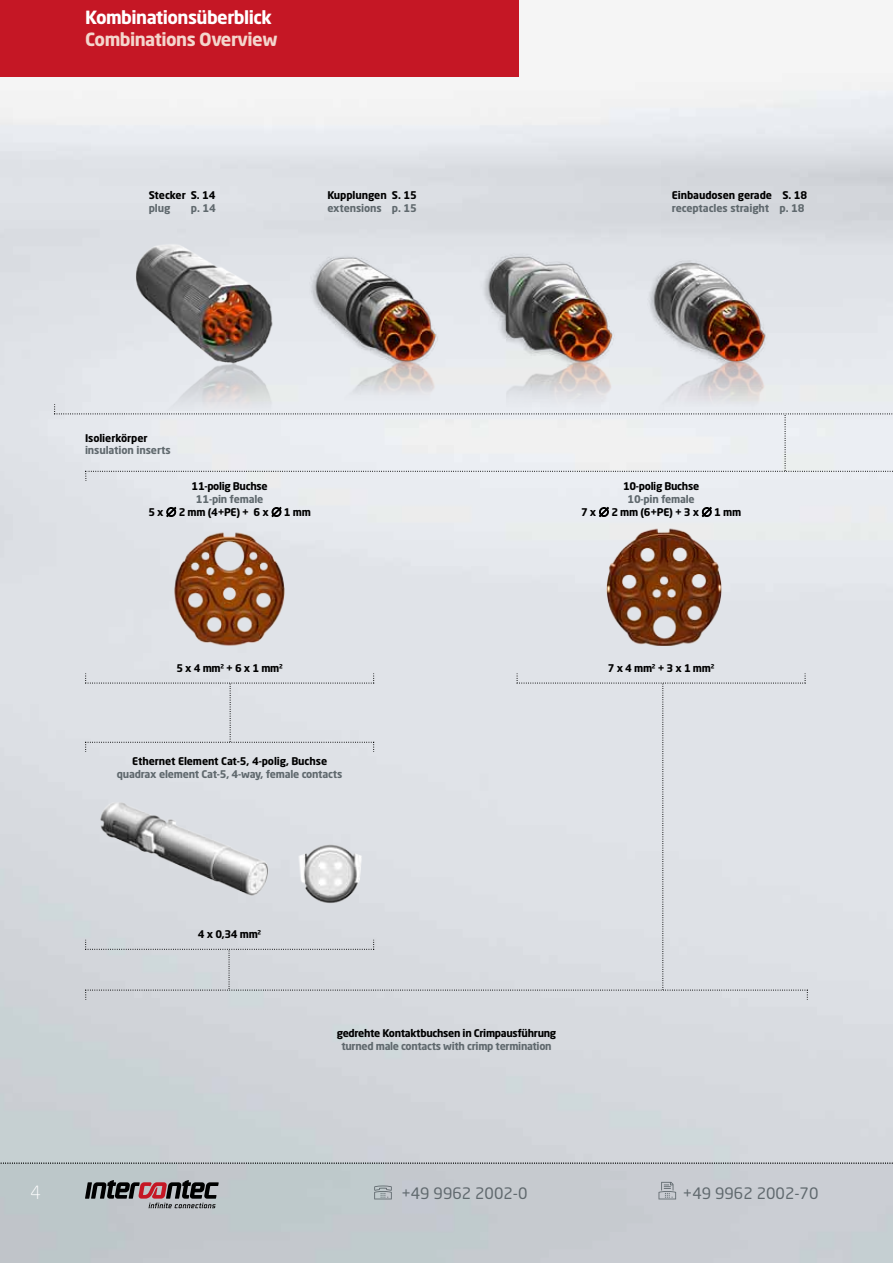
<style>
.page{position:relative;width:893px;height:1263px;background:#fff}
.page>*{position:absolute;margin:0;border:0;box-sizing:border-box;transform-origin:0 0}
.t1{font:700 18px "Neo Sans Pro";letter-spacing:-.03em;color:#fff}
.t2{font:700 18px "Neo Sans Pro";letter-spacing:-.03em;color:#f4d6cd}
.t3{font:300 18px "Neo Sans Pro";color:#fff}
.t4{font:15.6px "Neo Sans Pro";color:#60696e}
.t5{font:700 10.5px/12.8px "Neo Sans Pro";letter-spacing:-.03em;color:#000;text-align:center}
.t6{font:700 10.5px "Neo Sans Pro";letter-spacing:-.02em;color:#60696e}
.t7{font:700 10.5px "Neo Sans Pro";letter-spacing:-.01em;color:#000}
.s1{color:#60696e}
.s2{font-family:"Math Technical P04";font-weight:400}
</style>
<div class="page">
<img style="left:0;top:73px;width:893px;height:1090px">
<div style="left:0;top:1163px;width:893px;height:100px;background:#c4cacf"></div>
<div style="left:0;top:0;width:519px;height:76px;background:#c51725"></div>
<svg style="left:85px;top:1180px;width:134px;height:28px"></svg>
<svg style="left:374px;top:1185px;width:18px;height:14px"></svg>
<svg style="left:0;top:1163px;width:893px;height:1px"></svg>
<svg style="left:658px;top:1182px;width:18px;height:17px"></svg>
<img style="left:637px;top:249px;width:163px;height:154px">
<img style="left:455px;top:244px;width:182px;height:159px">
<img style="left:302px;top:248px;width:158px;height:155px">
<img style="left:97px;top:233px;width:205px;height:170px">
<svg style="left:53px;top:403px;width:840px;height:79px;background:#e8eaee"></svg>
<svg style="left:165px;top:506px;width:12px;height:12px"></svg>
<svg style="left:271px;top:506px;width:11px;height:12px"></svg>
<img style="left:174px;top:529px;width:121px;height:121px">
<img style="left:573px;top:525px;width:182px;height:121px">
<svg style="left:84px;top:672px;width:724px;height:329px;background:#d9dce1"></svg>
<svg style="left:598px;top:506px;width:12px;height:12px"></svg>
<svg style="left:701px;top:506px;width:12px;height:12px"></svg>
<h1 class="t1" style="left:85px;top:6px;width:188px">Kombinationsüberblick</h1>
<h1 class="t2" style="left:85px;top:27px;width:194px">Combinations Overview</h1>
<p class="t7" style="left:149px;top:189px;width:68px">Stecker S. 14</p>
<p class="t6" style="left:149px;top:201px;width:23px">plug</p>
<p class="t6" style="left:191px;top:201px;width:27px">p. 14</p>
<p class="t7" style="left:327px;top:189px;width:91px">Kupplungen S. 15</p>
<p class="t6" style="left:327px;top:201px;width:91px">extensions p. 15</p>
<p class="t7" style="left:672px;top:189px;width:137px">Einbaudosen gerade S. 18</p>
<p class="t6" style="left:672px;top:201px;width:134px">receptacles straight p. 18</p>
<p class="t7" style="left:85px;top:431px;width:64px">Isolierkörper</p>
<p class="t6" style="left:85px;top:444px;width:87px">insulation inserts</p>
<p class="t5" style="left:192px;top:480px;width:78px">11-polig Buchse</p>
<p class="t5" style="left:148px;top:493px;width:164px"><span class="s1">11-pin female<br></span>5 x <span class="s2">M</span> 2 mm (4+PE) + 6 x <span class="s2">M</span> 1 mm</p>
<p class="t5" style="left:176px;top:662px;width:108px">5 x 4 mm² + 6 x 1 mm²</p>
<p class="t7" style="left:132px;top:754px;width:197px">Ethernet Element Cat-5, 4-polig, Buchse</p>
<p class="t6" style="left:117px;top:767px;width:227px">quadrax element Cat-5, 4-way, female contacts</p>
<p class="t5" style="left:623px;top:480px;width:78px">10-polig Buchse</p>
<p class="t5" style="left:581px;top:493px;width:162px"><span class="s1">10-pin female<br></span>7 x <span class="s2">M</span> 2 mm (6+PE) + 3 x <span class="s2">M</span> 1 mm</p>
<p class="t5" style="left:608px;top:662px;width:108px">7 x 4 mm² + 3 x 1 mm²</p>
<p class="t5" style="left:198px;top:928px;width:65px">4 x 0,34 mm²</p>
<p class="t5" style="left:337px;top:1026px;width:221px">gedrehte Kontaktbuchsen in Crimpausführung</p>
<p class="t6" style="left:341px;top:1039px;width:212px">turned male contacts with crimp termination</p>
<h1 class="t3" style="left:30px;top:1182px;width:12px">4</h1>
<h2 class="t4" style="left:401px;top:1184px;width:128px">+49 9962 2002-0</h2>
<h2 class="t4" style="left:683px;top:1184px;width:137px">+49 9962 2002-70</h2>
</div>
